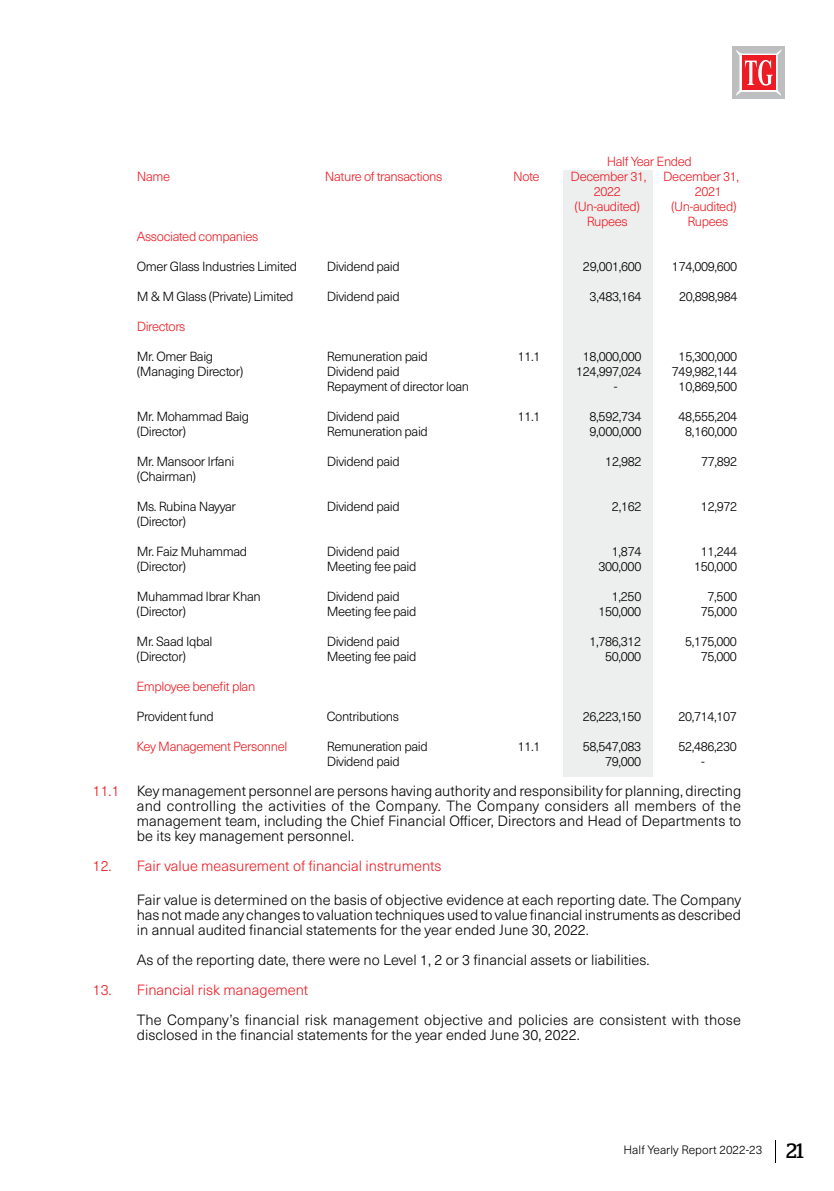
<style>
.page{position:relative;width:834px;height:1191px;background:#fff}
.page>*{position:absolute;margin:0;border:0;box-sizing:border-box;transform-origin:0 0}
.t1{font:300 14.6px/15px "Neue Haas Unica";color:#000;text-align:justify}
.t2{font:300 14.6px "Neue Haas Unica";color:#ed1c24}
.t3{font:300 13px "Neue Haas Unica";letter-spacing:-.03em;color:#000}
.t4{font:300 13px "Neue Haas Unica";letter-spacing:-.03em;color:#ed1c24}
.t5{font:300 12px "Neue Haas Unica";color:#000}
.s1{color:#ed1c24}
.s2{font-family:"Stag";font-weight:400;font-size:20.8px}
</style>
<div class="page">
<div style="left:732px;top:47px;width:52px;height:52px;background:#bcbec0"></div>
<svg style="left:736px;top:49px;width:46px;height:47px"></svg>
<div style="left:564px;top:170px;width:89px;height:606px;background:#edeeee"></div>
<p class="t4" style="left:606px;top:156px;width:87px">Half Year Ended</p>
<p class="t4" style="left:137px;top:171px;width:35px">Name</p>
<p class="t4" style="left:325px;top:171px;width:119px">Nature of transactions</p>
<p class="t4" style="left:513px;top:171px;width:28px">Note</p>
<p class="t4" style="left:570px;top:171px;width:78px">December 31,</p>
<p class="t4" style="left:663px;top:171px;width:78px">December 31,</p>
<p class="t4" style="left:593px;top:186px;width:29px">2022</p>
<p class="t4" style="left:694px;top:186px;width:29px">2021</p>
<p class="t4" style="left:574px;top:201px;width:67px">(Un-audited)</p>
<p class="t4" style="left:671px;top:201px;width:67px">(Un-audited)</p>
<p class="t4" style="left:586px;top:216px;width:43px">Rupees</p>
<p class="t4" style="left:687px;top:216px;width:43px">Rupees</p>
<p class="t4" style="left:137px;top:231px;width:123px">Associated companies</p>
<p class="t3" style="left:137px;top:261px;width:162px">Omer Glass Industries Limited</p>
<p class="t3" style="left:327px;top:261px;width:74px">Dividend paid</p>
<p class="t3" style="left:583px;top:261px;width:60px">29,001,600</p>
<p class="t3" style="left:671px;top:261px;width:67px">174,009,600</p>
<p class="t3" style="left:137px;top:291px;width:158px">M &amp; M Glass (Private) Limited</p>
<p class="t3" style="left:327px;top:291px;width:74px">Dividend paid</p>
<p class="t3" style="left:589px;top:291px;width:53px">3,483,164</p>
<p class="t3" style="left:679px;top:291px;width:60px">20,898,984</p>
<p class="t4" style="left:137px;top:321px;width:50px">Directors</p>
<p class="t3" style="left:137px;top:351px;width:78px">Mr. Omer Baig</p>
<p class="t3" style="left:327px;top:351px;width:102px">Remuneration paid</p>
<p class="t3" style="left:517px;top:351px;width:24px">11.1</p>
<p class="t3" style="left:583px;top:351px;width:60px">18,000,000</p>
<p class="t3" style="left:678px;top:351px;width:60px">15,300,000</p>
<p class="t3" style="left:137px;top:366px;width:108px">(Managing Director)</p>
<p class="t3" style="left:327px;top:366px;width:74px">Dividend paid</p>
<p class="t3" style="left:576px;top:366px;width:67px">124,997,024</p>
<p class="t3" style="left:671px;top:366px;width:67px">749,982,144</p>
<p class="t3" style="left:327px;top:381px;width:144px">Repayment of director loan</p>
<p class="t3" style="left:613px;top:381px;width:5px">-</p>
<p class="t3" style="left:678px;top:381px;width:60px">10,869,500</p>
<p class="t3" style="left:137px;top:411px;width:114px">Mr. Mohammad Baig</p>
<p class="t3" style="left:327px;top:411px;width:74px">Dividend paid</p>
<p class="t3" style="left:517px;top:411px;width:24px">11.1</p>
<p class="t3" style="left:589px;top:411px;width:53px">8,592,734</p>
<p class="t3" style="left:678px;top:411px;width:60px">48,555,204</p>
<p class="t3" style="left:137px;top:426px;width:51px">(Director)</p>
<p class="t3" style="left:327px;top:426px;width:102px">Remuneration paid</p>
<p class="t3" style="left:589px;top:426px;width:53px">9,000,000</p>
<p class="t3" style="left:685px;top:426px;width:53px">8,160,000</p>
<p class="t3" style="left:137px;top:456px;width:99px">Mr. Mansoor Irfani</p>
<p class="t3" style="left:327px;top:456px;width:74px">Dividend paid</p>
<p class="t3" style="left:605px;top:456px;width:38px">12,982</p>
<p class="t3" style="left:700px;top:456px;width:38px">77,892</p>
<p class="t3" style="left:137px;top:471px;width:61px">(Chairman)</p>
<p class="t3" style="left:137px;top:501px;width:101px">Ms. Rubina Nayyar</p>
<p class="t3" style="left:327px;top:501px;width:74px">Dividend paid</p>
<p class="t3" style="left:612px;top:501px;width:31px">2,162</p>
<p class="t3" style="left:700px;top:501px;width:38px">12,972</p>
<p class="t3" style="left:137px;top:516px;width:51px">(Director)</p>
<p class="t3" style="left:137px;top:546px;width:112px">Mr. Faiz Muhammad</p>
<p class="t3" style="left:327px;top:546px;width:74px">Dividend paid</p>
<p class="t3" style="left:612px;top:546px;width:31px">1,874</p>
<p class="t3" style="left:700px;top:546px;width:38px">11,244</p>
<p class="t3" style="left:137px;top:561px;width:51px">(Director)</p>
<p class="t3" style="left:327px;top:561px;width:91px">Meeting fee paid</p>
<p class="t3" style="left:598px;top:561px;width:44px">300,000</p>
<p class="t3" style="left:694px;top:561px;width:44px">150,000</p>
<p class="t3" style="left:137px;top:591px;width:126px">Muhammad Ibrar Khan</p>
<p class="t3" style="left:327px;top:591px;width:74px">Dividend paid</p>
<p class="t3" style="left:611px;top:591px;width:31px">1,250</p>
<p class="t3" style="left:707px;top:591px;width:31px">7,500</p>
<p class="t3" style="left:137px;top:606px;width:51px">(Director)</p>
<p class="t3" style="left:327px;top:606px;width:91px">Meeting fee paid</p>
<p class="t3" style="left:598px;top:606px;width:44px">150,000</p>
<p class="t3" style="left:700px;top:606px;width:38px">75,000</p>
<p class="t3" style="left:137px;top:636px;width:77px">Mr. Saad Iqbal</p>
<p class="t3" style="left:327px;top:636px;width:74px">Dividend paid</p>
<p class="t3" style="left:589px;top:636px;width:53px">1,786,312</p>
<p class="t3" style="left:685px;top:636px;width:53px">5,175,000</p>
<p class="t3" style="left:137px;top:651px;width:51px">(Director)</p>
<p class="t3" style="left:327px;top:651px;width:91px">Meeting fee paid</p>
<p class="t3" style="left:605px;top:651px;width:38px">50,000</p>
<p class="t3" style="left:700px;top:651px;width:38px">75,000</p>
<p class="t4" style="left:137px;top:681px;width:120px">Employee benefit plan</p>
<p class="t3" style="left:137px;top:711px;width:79px">Provident fund</p>
<p class="t3" style="left:327px;top:711px;width:74px">Contributions</p>
<p class="t3" style="left:582px;top:711px;width:60px">26,223,150</p>
<p class="t3" style="left:678px;top:711px;width:60px">20,714,107</p>
<p class="t4" style="left:137px;top:741px;width:152px">Key Management Personnel</p>
<p class="t3" style="left:327px;top:741px;width:102px">Remuneration paid</p>
<p class="t3" style="left:517px;top:741px;width:24px">11.1</p>
<p class="t3" style="left:582px;top:741px;width:60px">58,547,083</p>
<p class="t3" style="left:678px;top:741px;width:60px">52,486,230</p>
<p class="t3" style="left:326px;top:756px;width:74px">Dividend paid</p>
<p class="t3" style="left:605px;top:756px;width:38px">79,000</p>
<p class="t3" style="left:701px;top:756px;width:5px">-</p>
<p class="t1" style="left:137px;top:785px;width:606px;text-indent:-44px"><span class="s1">11.1</span> Key management personnel are persons having authority and responsibility for planning, directing and controlling the activities of the Company. The Company considers all members of the management team, including the Chief Financial Officer, Directors and Head of Departments to be its key management personnel.</p>
<p class="t2" style="left:93px;top:860px;width:350px">12. Fair value measurement of financial instruments</p>
<p class="t1" style="left:137px;top:894px;width:606px">Fair value is determined on the basis of objective evidence at each reporting date. The Company has not made any changes to valuation techniques used to value financial instruments as described in annual audited financial statements for the year ended June 30, 2022.</p>
<p class="t1" style="left:137px;top:954px;width:514px">As of the reporting date, there were no Level 1, 2 or 3 financial assets or liabilities.</p>
<p class="t2" style="left:93px;top:984px;width:217px">13. Financial risk management</p>
<p class="t1" style="left:137px;top:1014px;width:605px">The Company’s financial risk management objective and policies are consistent with those disclosed in the financial statements for the year ended June 30, 2022.</p>
<p class="t5" style="left:623px;top:1145px;width:182px">Half Yearly Report 2022-23 <span class="s2">21</span></p>
</div>
